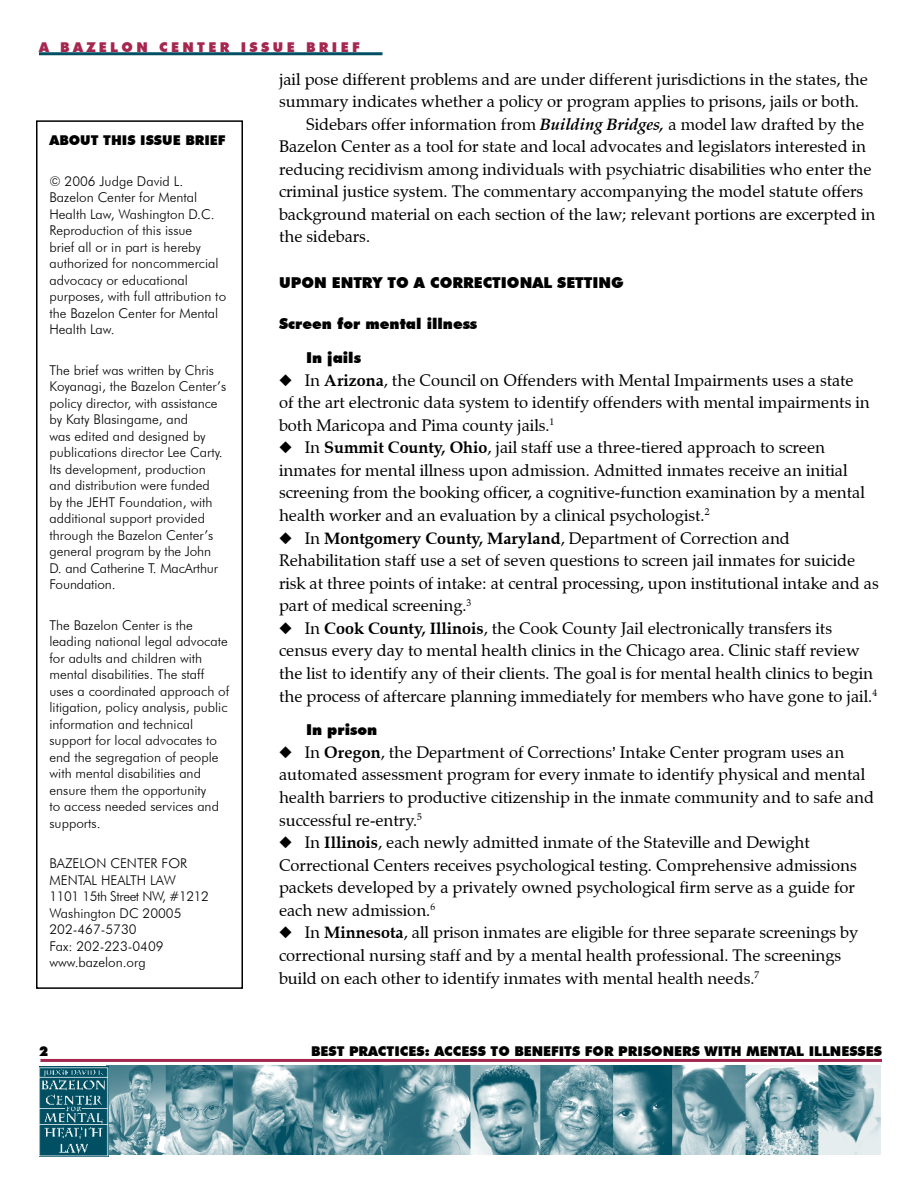
<style>
.page{position:relative;width:918px;height:1188px;background:#fff}
.page>*{position:absolute;margin:0;border:0;box-sizing:border-box;transform-origin:0 0}
.t1{font:16.5px "Zapf Calligraphic 801 BT";color:#000}
.t2{font:900 15px "Futura BT";color:#000}
.t3{font:300 13.5px/16.5px "Futura BT";color:#000}
.t4{font:900 13.5px "Futura BT";color:#000}
.t5{font:900 13.5px "Futura BT";letter-spacing:.25em;color:#a5264e}
.s1{font-weight:700;font-style:italic}
.s2{font-weight:700}
</style>
<div class="page">
<hr style="left:39px;top:52px;width:343px;height:3px;background:#004f62">
<hr style="left:40px;top:1059px;width:842px;height:3px;background:#a5264e">
<img style="left:106px;top:1065px;width:774px;height:90px">
<img style="left:39px;top:1066px;width:69px;height:90px">
<div style="left:36px;top:120px;width:207px;height:869px;border:2px solid #000"></div>
<p class="t5" style="left:39px;top:39px;width:322px">A BAZELON CENTER ISSUE BRIEF</p>
<p class="t1" style="left:279px;top:69px;width:591px">jail pose different problems and are under different jurisdictions in the states, the</p>
<p class="t1" style="left:279px;top:91px;width:582px">summary indicates whether a policy or program applies to prisons, jails or both.</p>
<p class="t1" style="left:306px;top:114px;width:560px">Sidebars offer information from <span class="s1">Building Bridges,</span> a model law drafted by the</p>
<p class="t1" style="left:279px;top:136px;width:589px">Bazelon Center as a tool for state and local advocates and legislators interested in</p>
<p class="t1" style="left:279px;top:159px;width:594px">reducing recidivism among individuals with psychiatric disabilities who enter the</p>
<p class="t1" style="left:279px;top:181px;width:586px">criminal justice system. The commentary accompanying the model statute offers</p>
<p class="t1" style="left:279px;top:204px;width:598px">background material on each section of the law; relevant portions are excerpted in</p>
<p class="t1" style="left:279px;top:226px;width:93px">the sidebars.</p>
<p class="t2" style="left:279px;top:273px;width:346px">UPON ENTRY TO A CORRECTIONAL SETTING</p>
<p class="t2" style="left:279px;top:315px;width:200px">Screen for mental illness</p>
<p class="t2" style="left:306px;top:348px;width:57px">In jails</p>
<p class="t1" style="left:305px;top:370px;width:550px">In <span class="s2">Arizona</span>, the Council on Offenders with Mental Impairments uses a state</p>
<p class="t1" style="left:279px;top:392px;width:592px">of the art electronic data system to identify offenders with mental impairments in</p>
<p class="t1" style="left:279px;top:415px;width:277px">both Maricopa and Pima county jails.<sup>1</sup></p>
<p class="t1" style="left:305px;top:437px;width:522px">In <span class="s2">Summit County, Ohio</span>, jail staff use a three-tiered approach to screen</p>
<p class="t1" style="left:279px;top:460px;width:570px">inmates for mental illness upon admission. Admitted inmates receive an initial</p>
<p class="t1" style="left:279px;top:482px;width:587px">screening from the booking officer, a cognitive-function examination by a mental</p>
<p class="t1" style="left:279px;top:505px;width:432px">health worker and an evaluation by a clinical psychologist.<sup>2</sup></p>
<p class="t1" style="left:305px;top:528px;width:487px">In <span class="s2">Montgomery County, Maryland</span>, Department of Correction and</p>
<p class="t1" style="left:279px;top:550px;width:578px">Rehabilitation staff use a set of seven questions to screen jail inmates for suicide</p>
<p class="t1" style="left:279px;top:573px;width:601px">risk at three points of intake: at central processing, upon institutional intake and as</p>
<p class="t1" style="left:279px;top:595px;width:194px">part of medical screening.<sup>3</sup></p>
<p class="t1" style="left:305px;top:618px;width:529px">In <span class="s2">Cook County, Illinois</span>, the Cook County Jail electronically transfers its</p>
<p class="t1" style="left:279px;top:641px;width:582px">census every day to mental health clinics in the Chicago area. Clinic staff review</p>
<p class="t1" style="left:279px;top:663px;width:596px">the list to identify any of their clients. The goal is for mental health clinics to begin</p>
<p class="t1" style="left:279px;top:686px;width:600px">the process of aftercare planning immediately for members who have gone to jail.<sup>4</sup></p>
<p class="t2" style="left:306px;top:721px;width:73px">In prison</p>
<p class="t1" style="left:305px;top:742px;width:541px">In <span class="s2">Oregon</span>, the Department of Corrections Intake Center program uses an</p>
<p class="t1" style="left:279px;top:765px;width:588px">automated assessment program for every inmate to identify physical and mental</p>
<p class="t1" style="left:279px;top:787px;width:597px">health barriers to productive citizenship in the inmate community and to safe and</p>
<p class="t1" style="left:279px;top:810px;width:145px">successful re-entry.<sup>5</sup></p>
<p class="t1" style="left:305px;top:832px;width:507px">In <span class="s2">Illinois</span>, each newly admitted inmate of the Stateville and Dewight</p>
<p class="t1" style="left:279px;top:855px;width:579px">Correctional Centers receives psychological testing. Comprehensive admissions</p>
<p class="t1" style="left:279px;top:877px;width:577px">packets developed by a privately owned psychological firm serve as a guide for</p>
<p class="t1" style="left:279px;top:900px;width:158px">each new admission.<sup>6</sup></p>
<p class="t1" style="left:305px;top:923px;width:555px">In <span class="s2">Minnesota</span>, all prison inmates are eligible for three separate screenings by</p>
<p class="t1" style="left:279px;top:945px;width:564px">correctional nursing staff and by a mental health professional. The screenings</p>
<p class="t1" style="left:279px;top:968px;width:482px">build on each other to identify inmates with mental health needs.<sup>7</sup></p>
<p class="t4" style="left:49px;top:132px;width:178px">ABOUT THIS ISSUE BRIEF</p>
<p class="t3" style="left:49px;top:173px;width:178px">© 2006 Judge David L.<br>Bazelon Center for Mental<br>Health Law, Washington D.C.<br>Reproduction of this issue<br>brief all or in part is hereby authorized for noncommercial advocacy or educational purposes, with full attribution to the Bazelon Center for Mental<br>Health Law.</p>
<p class="t3" style="left:49px;top:362px;width:178px">The brief was written by Chris<br>Koyanagi, the Bazelon Center’s policy director, with assistance by Katy Blasingame, and<br>was edited and designed by publications director Lee Carty.<br>Its development, production and distribution were funded<br>by the JEHT Foundation, with additional support provided through the Bazelon Center’s general program by the John<br>D. and Catherine T. MacArthur<br>Foundation.</p>
<p class="t3" style="left:49px;top:617px;width:181px">The Bazelon Center is the leading national legal advocate for adults and children with mental disabilities. The staff uses a coordinated approach of litigation, policy analysis, public information and technical support for local advocates to end the segregation of people with mental disabilities and ensure them the opportunity<br>to access needed services and supports.</p>
<p class="t3" style="left:49px;top:855px;width:161px">BAZELON CENTER FOR<br>MENTAL HEALTH LAW<br>1101 15th Street NW, #1212<br>Washington DC 20005<br>202-467-5730<br>Fax: 202-223-0409 www.bazelon.org</p>
<p class="t4" style="left:311px;top:1043px;width:572px">BEST PRACTICES: ACCESS TO BENEFITS FOR PRISONERS WITH MENTAL ILLNESSES</p>
</div>
